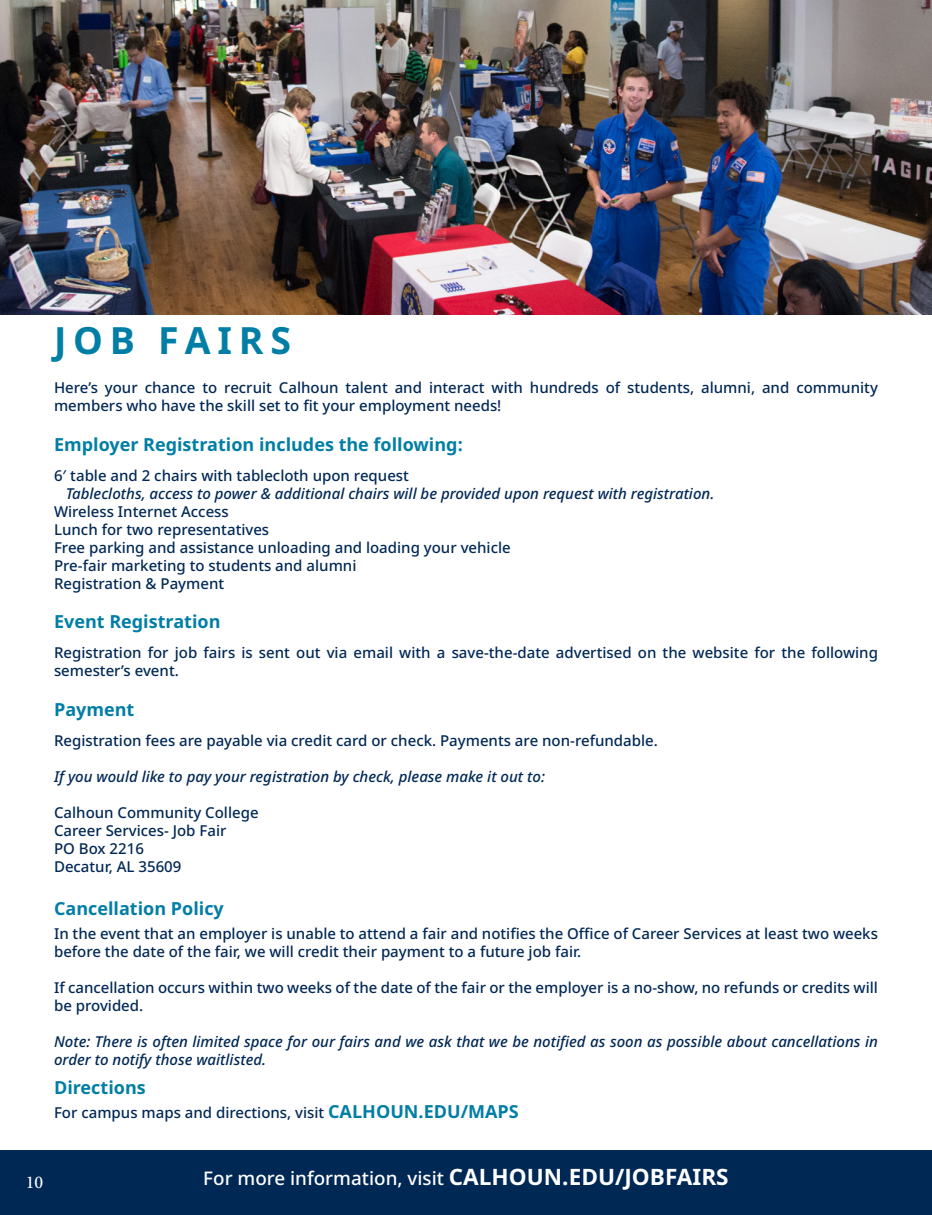
<style>
.page{position:relative;width:932px;height:1215px;background:#fff}
.page>*{position:absolute;margin:0;border:0;box-sizing:border-box;transform-origin:0 0}
.t1{font:700 37.5px "Noto Sans";letter-spacing:.18em;color:#007ea5}
.t2{font:500 18.75px "Noto Sans";color:#fff}
.t3{font:700 18px "Noto Sans";color:#007ea5}
.t4{font:500 18px "Minion Pro";color:#fff}
.t5{font:500 15px/18px "Noto Sans";color:#002855}
.t6{font:italic 500 15px/18px "Noto Sans";color:#002855}
.s1{font-weight:700;font-size:18px;color:#007ea5}
.s2{font-weight:700;font-size:22.5px}
</style>
<div class="page">
<img style="left:0;top:0;width:932px;height:315px">
<div style="left:0;top:1151px;width:932px;height:64px;background:#002855"></div>
<p class="t1" style="left:54px;top:313px;width:238px">JOB FAIRS</p>
<p class="t5" style="left:54px;top:379px;width:825px">Here’s your chance to recruit Calhoun talent and interact with hundreds of students, alumni, and community members who have the skill set to fit your employment needs!</p>
<p class="t3" style="left:54px;top:432px;width:410px">Employer Registration includes the following:</p>
<p class="t5" style="left:54px;top:467px;width:356px">6′ table and 2 chairs with tablecloth upon request</p>
<p class="t6" style="left:66px;top:485px;width:650px">Tablecloths, access to power &amp; additional chairs will be provided upon request with registration.</p>
<p class="t5" style="left:54px;top:503px;width:176px">Wireless Internet Access</p>
<p class="t5" style="left:54px;top:521px;width:217px">Lunch for two representatives</p>
<p class="t5" style="left:54px;top:539px;width:458px">Free parking and assistance unloading and loading your vehicle</p>
<p class="t5" style="left:54px;top:557px;width:304px">Pre-fair marketing to students and alumni</p>
<p class="t5" style="left:54px;top:575px;width:172px">Registration &amp; Payment</p>
<p class="t3" style="left:54px;top:609px;width:168px">Event Registration</p>
<p class="t5" style="left:54px;top:644px;width:825px">Registration for job fairs is sent out via email with a save-the-date advertised on the website for the following semester’s event.</p>
<p class="t3" style="left:54px;top:697px;width:82px">Payment</p>
<p class="t5" style="left:54px;top:732px;width:605px">Registration fees are payable via credit card or check. Payments are non-refundable.</p>
<p class="t6" style="left:54px;top:768px;width:492px">If you would like to pay your registration by check, please make it out to:</p>
<p class="t5" style="left:54px;top:804px;width:206px">Calhoun Community College</p>
<p class="t5" style="left:54px;top:822px;width:174px">Career Services- Job Fair</p>
<p class="t5" style="left:54px;top:840px;width:91px">PO Box 2216</p>
<p class="t5" style="left:54px;top:858px;width:129px">Decatur, AL 35609</p>
<p class="t3" style="left:54px;top:896px;width:171px">Cancellation Policy</p>
<p class="t5" style="left:54px;top:925px;width:825px">In the event that an employer is unable to attend a fair and notifies the Office of Career Services at least two weeks before the date of the fair, we will credit their payment to a future job fair.</p>
<p class="t5" style="left:54px;top:979px;width:825px">If cancellation occurs within two weeks of the date of the fair or the employer is a no-show, no refunds or credits will be provided.</p>
<p class="t6" style="left:54px;top:1033px;width:825px">Note: There is often limited space for our fairs and we ask that we be notified as soon as possible about cancellations in order to notify those waitlisted.</p>
<p class="t3" style="left:54px;top:1075px;width:93px">Directions</p>
<p class="t5" style="left:54px;top:1104px;width:466px">For campus maps and directions, visit <span class="s1">CALHOUN.EDU/MAPS</span></p>
<p class="t4" style="left:26px;top:1170px;width:19px">10</p>
<p class="t2" style="left:203px;top:1168px;width:527px">For more information, visit <span class="s2">CALHOUN.EDU/JOBFAIRS</span></p>
</div>
